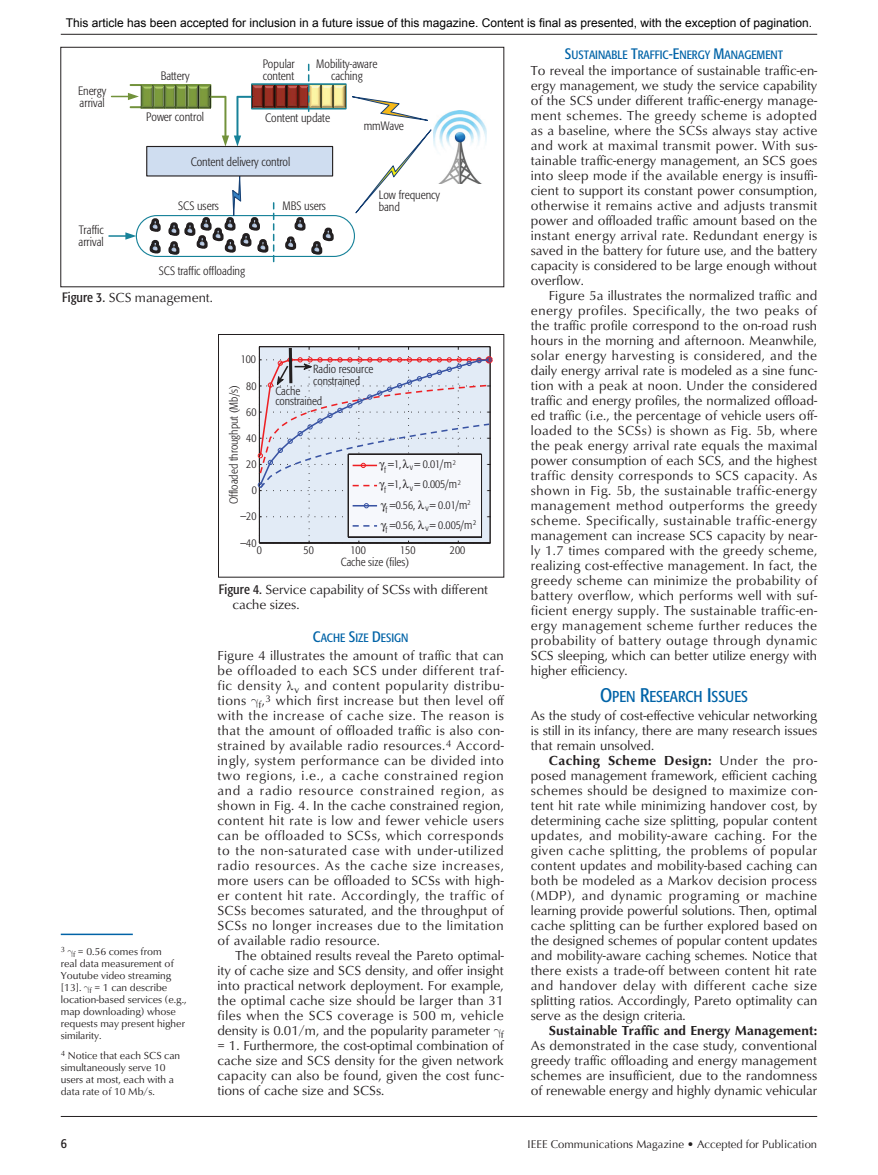
<style>
.page{position:relative;width:878px;height:1175px;background:#fff}
.page>*{position:absolute;margin:0;border:0;box-sizing:border-box;transform-origin:0 0}
.HEADER___2{font:15.6px "Formata Condensed SC800";color:#0163a7}
.TEXT__Body{font:13.5px/15px "Classico URW";color:#231f20;text-align:justify}
.TEXT__Body_-_No_Inde{font:13.5px/15px "Classico URW";color:#231f20;text-align:justify}
.t1{font:13.5px "Formata Condensed SC800";color:#231f20}
.t2{font:300 condensed 12px/12px "Formata";color:#231f20}
.t3{font:12px "Arial";color:#000}
.HEADER___3{font:12px "Formata Condensed SC800";color:#0163a7}
.t4{font:300 condensed 11.7px/20.1px "Formata";color:#231f20}
.t5{font:11.25px "Optima";color:#231f20}
.TEXT__Footnotes{font:10.5px/12px "Classico URW";color:#231f20}
.TEXT__Footnotes-2{font:7.8px "Classico URW";color:#231f20}
.s1{font-family:"Formata";font-stretch:condensed}
.s2{font-size:15px}
.s3{font-size:19.5px}
.s4{font-weight:700}
</style>
<div class="page">
<hr style="left:61px;top:34px;width:756px;height:1px;background:#231f20">
<hr style="left:61px;top:1116px;width:756px;height:1px;background:#231f20">
<img style="left:457px;top:111px;width:30px;height:73px">
<svg style="left:109px;top:64px;width:348px;height:199px"></svg>
<div style="left:61px;top:47px;width:443px;height:240px;border:1px solid #231f20"></div>
<div style="left:485px;top:356px;width:8px;height:7px;border:3px solid #ee1f23;border-radius:50%"></div>
<div style="left:218px;top:334px;width:286px;height:243px;border:1px solid #231f20"></div>
<hr style="left:61px;top:933px;width:72px;height:2px;background:#0163a7">
<svg style="left:258px;top:346px;width:233px;height:197px"></svg>
<p class="t3" style="left:66px;top:15px;width:747px">This article has been accepted for inclusion in a future issue of this magazine. Content is final as presented, with the exception of pagination.</p>
<p class="t2" style="left:78px;top:85px;width:30px">Energy arrival</p>
<p class="t2" style="left:79px;top:224px;width:27px">Traffic arrival</p>
<p class="t2" style="left:161px;top:70px;width:30px">Battery</p>
<p class="t2" style="left:263px;top:57px;width:33px">Popular content</p>
<p class="t2" style="left:316px;top:57px;width:63px;text-align:center">Mobility-aware caching</p>
<p class="t2" style="left:146px;top:111px;width:60px">Power control</p>
<p class="t2" style="left:265px;top:112px;width:66px">Content update</p>
<p class="t2" style="left:191px;top:156px;width:101px">Content delivery control</p>
<p class="t2" style="left:178px;top:200px;width:42px">SCS users</p>
<p class="t2" style="left:282px;top:200px;width:45px">MBS users</p>
<p class="t2" style="left:159px;top:265px;width:88px">SCS traffic offloading</p>
<p class="t2" style="left:363px;top:120px;width:42px">mmWave</p>
<p class="t2" style="left:378px;top:189px;width:63px">Low frequency band</p>
<p class="TEXT__Body" style="left:62px;top:289px;width:152px"><span class="s1">Figure 3.</span> SCS management.</p>
<p class="t4" style="left:241px;top:349px;width:17px">100</p>
<p class="t4" style="left:246px;top:375px;width:12px">80</p>
<p class="t4" style="left:224px;top:504px;width:120px;rotate:-90deg">Offloaded throughput (Mb/s)</p>
<p class="t4" style="left:246px;top:402px;width:12px">60</p>
<p class="t4" style="left:246px;top:428px;width:12px">40</p>
<p class="t4" style="left:246px;top:454px;width:12px">20</p>
<p class="t4" style="left:252px;top:480px;width:7px">0</p>
<p class="t4" style="left:240px;top:506px;width:18px">−20</p>
<p class="t4" style="left:313px;top:363px;width:62px;line-height:11.4px">Radio resource constrained</p>
<p class="t4" style="left:275px;top:385px;width:48px;line-height:10.1px">Cache constrained</p>
<p class="t4" style="left:384px;top:454px;width:94px"><sub>f</sub> =1, <sub>v</sub> = 0.01/m<sup>2<br></sup><sub>f</sub> =1, <sub>v</sub> = 0.005/m<sup>2<br></sup><sub>f</sub> =0.56, <sub>v</sub> = 0.01/m<sup>2<br></sup><sub>f</sub> =0.56, <sub>v</sub> = 0.005/m<sup>2</sup></p>
<p class="t4" style="left:240px;top:532px;width:18px">−40</p>
<p class="t4" style="left:257px;top:540px;width:7px">0</p>
<p class="t4" style="left:303px;top:540px;width:12px">50</p>
<p class="t4" style="left:350px;top:540px;width:17px">100</p>
<p class="t4" style="left:400px;top:540px;width:17px">150</p>
<p class="t4" style="left:450px;top:540px;width:17px">200</p>
<p class="t4" style="left:341px;top:552px;width:70px">Cache size (files)</p>
<p class="TEXT__Footnotes-2" style="left:61px;top:944px;width:6px">3</p>
<p class="TEXT__Footnotes" style="left:61px;top:945px;width:127px;text-indent:12px"><sub>f</sub> = 0.56 comes from<br>real data measurement of<br>Youtube video streaming [13]. <sub>f</sub> = 1 can describe location-based services (e.g., map downloading) whose requests may present higher similarity.</p>
<p class="TEXT__Footnotes" style="left:61px;top:1048px;width:121px"><sup>4</sup> Notice that each SCS can simultaneously serve 10 users at most, each with a data rate of 10 Mb/s.</p>
<p class="TEXT__Body" style="left:232px;top:581px;width:257px;text-indent:-14px"><span class="s1">Figure 4.</span> Service capability of SCSs with different cache sizes.</p>
<p class="HEADER___3" style="left:313px;top:630px;width:97px"><span class="s2">C</span>ACHE <span class="s2">S</span>IZE <span class="s2">D</span>ESIGN</p>
<p class="TEXT__Body_-_No_Inde" style="left:217px;top:647px;width:288px">Figure 4 illustrates the amount of traffic that can be offloaded to each SCS under different traf&shy;fic density ●<sub>v</sub> and content popularity distribu&shy;tions <sub>f</sub>,<sup>3</sup> which first increase but then level off with the increase of cache size. The reason is that the amount of offloaded traffic is also con&shy;strained by available radio resources.<sup>4</sup> Accord&shy;ingly, system performance can be divided into two regions, i.e., a cache constrained region and a radio resource constrained region, as shown in Fig. 4. In the cache constrained region, content hit rate is low and fewer vehicle users can be offloaded to SCSs, which corresponds to the non-saturated case with under-utilized radio resources. As the cache size increases, more users can be offloaded to SCSs with high&shy;er content hit rate. Accordingly, the traffic of SCSs becomes saturated, and the throughput of SCSs no longer increases due to the limitation of available radio resource.</p>
<p class="TEXT__Body" style="left:217px;top:947px;width:288px;text-indent:18px">The obtained results reveal the Pareto optimal&shy;ity of cache size and SCS density, and offer insight into practical network deployment. For example, the optimal cache size should be larger than 31 files when the SCS coverage is 500 m, vehicle density is 0.01/m, and the popularity parameter <sub>f </sub>= 1. Furthermore, the cost-optimal combination of cache size and SCS density for the given network capacity can also be found, given the cost func&shy;tions of cache size and SCSs.</p>
<p class="HEADER___3" style="left:565px;top:47px;width:219px"><span class="s2">S</span>USTAI NABLE <span class="s2">T</span>RAFFIC<span class="s2">-E</span>NERGY <span class="s2">M</span>ANAGEMENT</p>
<p class="TEXT__Body_-_No_Inde" style="left:531px;top:62px;width:288px">To reveal the importance of sustainable traffic-en&shy;ergy management, we study the service capability of the SCS under different traffic-energy manage&shy;ment schemes. The greedy scheme is adopted as a baseline, where the SCSs always stay active and work at maximal transmit power. With sus&shy;tainable traffic-energy management, an SCS goes into sleep mode if the available energy is insuffi&shy;cient to support its constant power consumption, otherwise it remains active and adjusts transmit power and offloaded traffic amount based on the instant energy arrival rate. Redundant energy is saved in the battery for future use, and the battery capacity is considered to be large enough without overflow.</p>
<p class="TEXT__Body" style="left:531px;top:287px;width:288px;text-indent:18px">Figure 5a illustrates the normalized traffic and energy profiles. Specifically, the two peaks of the traffic profile correspond to the on-road rush hours in the morning and afternoon. Meanwhile, solar energy harvesting is considered, and the daily energy arrival rate is modeled as a sine func&shy;tion with a peak at noon. Under the considered traffic and energy profiles, the normalized offload&shy;ed traffic (i.e., the percentage of vehicle users off&shy;loaded to the SCSs) is shown as Fig. 5b, where the peak energy arrival rate equals the maximal power consumption of each SCS, and the highest traffic density corresponds to SCS capacity. As shown in Fig. 5b, the sustainable traffic-energy management method outperforms the greedy scheme. Specifically, sustainable traffic-energy management can increase SCS capacity by near&shy;ly 1.7 times compared with the greedy scheme, realizing cost-effective management. In fact, the greedy scheme can minimize the probability of battery overflow, which performs well with suf&shy;ficient energy supply. The sustainable traffic-en&shy;ergy management scheme further reduces the probability of battery outage through dynamic SCS sleeping, which can better utilize energy with higher efficiency.</p>
<p class="HEADER___2" style="left:600px;top:687px;width:149px"><span class="s3">O</span>PEN <span class="s3">R</span>ESEARCH <span class="s3">I</span>SSUES</p>
<p class="TEXT__Body_-_No_Inde" style="left:531px;top:707px;width:288px">As the study of cost-effective vehicular networking is still in its infancy, there are many research issues that remain unsolved.</p>
<p class="TEXT__Body" style="left:531px;top:752px;width:288px;text-indent:18px"><span class="s4">Caching Scheme Design:</span> Under the pro&shy;posed management framework, efficient caching schemes should be designed to maximize con&shy;tent hit rate while minimizing handover cost, by determining cache size splitting, popular content updates, and mobility-aware caching. For the given cache splitting, the problems of popular content updates and mobility-based caching can both be modeled as a Markov decision process (MDP), and dynamic programing or machine learning provide powerful solutions. Then, optimal cache splitting can be further explored based on the designed schemes of popular content updates and mobility-aware caching schemes. Notice that there exists a trade-off between content hit rate and handover delay with different cache size splitting ratios. Accordingly, Pareto optimality can serve as the design criteria.</p>
<p class="TEXT__Body" style="left:531px;top:1022px;width:288px;text-indent:18px"><span class="s4">Sustainable Traffic and Energy Management:<br></span>As demonstrated in the case study, conventional greedy traffic offloading and energy management schemes are insufficient, due to the randomness of renewable energy and highly dynamic vehicular</p>
<p class="t1" style="left:61px;top:1134px;width:8px">6</p>
<p class="t5" style="left:527px;top:1137px;width:291px">IEEE Communications Magazine • Accepted for Publication</p>
</div>
